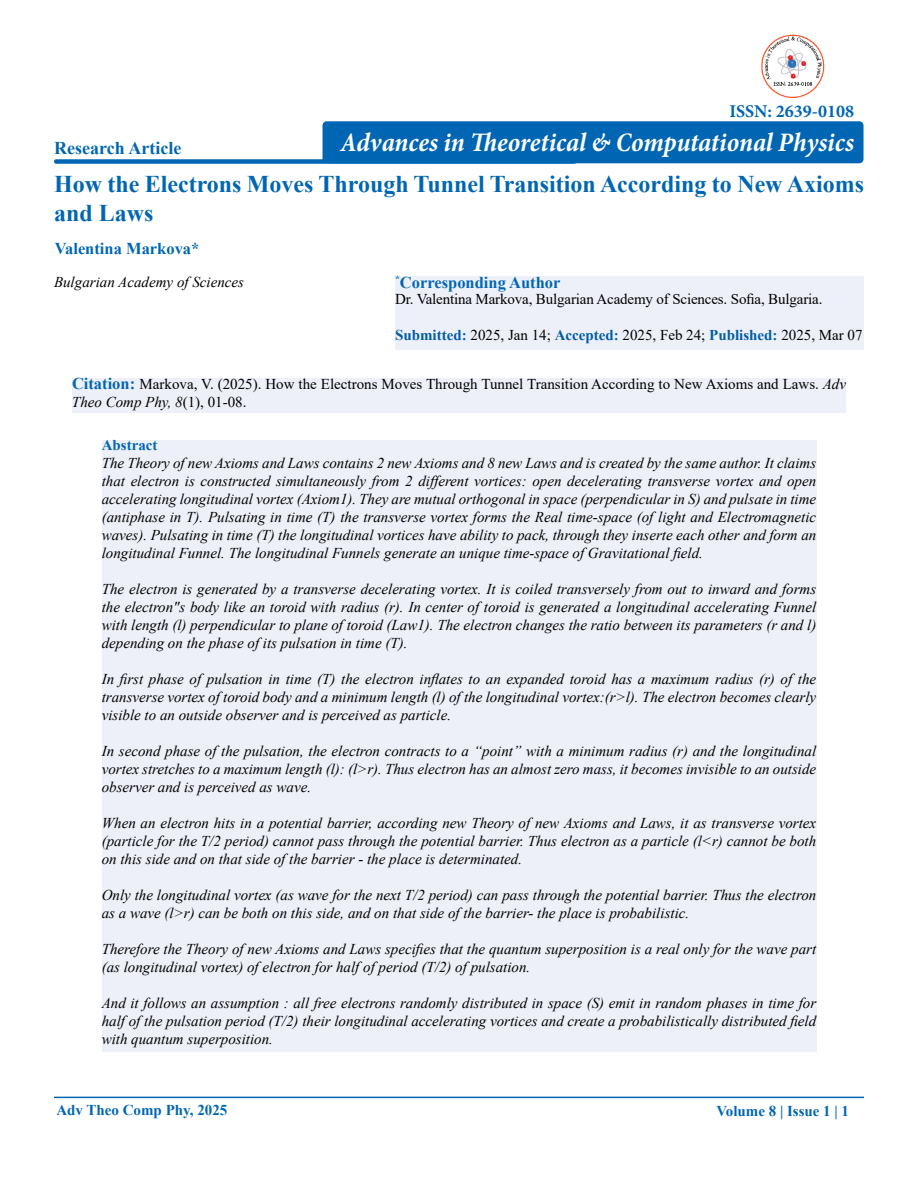
<style>
.page{position:relative;width:918px;height:1188px;background:#fff}
.page>*{position:absolute;margin:0;border:0;box-sizing:border-box;transform-origin:0 0}
.t1{font:italic 700 condensed 27px "Minion Pro";letter-spacing:-.005em;color:#fff}
.t2{font:700 24px/28.8px "Times New Roman";color:#0066b3}
.t3{font:700 18px "Times New Roman";color:#0066b3}
.t4{font:700 18px "Minion Pro";color:#0066b3}
.t5{font:700 16.5px "Times New Roman";color:#0066b3}
.t6{font:italic 15px/18px "Times New Roman";color:#000;text-align:justify}
.t7{font:15px/18px "Times New Roman";color:#000}
.t8{font:700 15px "Times New Roman";color:#0066b3}
.s1{font-weight:700;color:#005da4}
.s2{font-weight:700;color:#0066b3}
.s3{font-weight:700;font-size:16.5px;color:#0066b3}
.s4{font-style:italic}
</style>
<div class="page">
<div style="left:54px;top:159px;width:523px;height:5px;background:#0066b3;border-radius:2px"></div>
<hr style="left:54px;top:1097px;width:810px;height:1px;background:#0066b3">
<div style="left:395px;top:276px;width:469px;height:74px;background:#eef0f9"></div>
<div style="left:72px;top:378px;width:774px;height:35px;background:#eef0f9"></div>
<div style="left:102px;top:440px;width:714px;height:612px;background:#eef0f9"></div>
<div style="left:323px;top:121px;width:541px;height:42px;background:#0066b3;border-radius:4px"></div>
<img style="left:761px;top:34px;width:64px;height:64px">
<p class="t3" style="left:54px;top:135px;width:129px">Research Article</p>
<p class="t4" style="left:729px;top:99px;width:126px">ISSN: 2639-0108</p>
<h1 class="t1" style="left:341px;top:123px;width:515px">Advances in Theoretical &amp; Computational Physics</h1>
<h2 class="t2" style="left:54px;top:169px;width:812px">How the Electrons Moves Through Tunnel Transition According to New Axioms and Laws</h2>
<p class="t5" style="left:55px;top:237px;width:146px">Valentina Markova*</p>
<p class="t5" style="left:395px;top:270px;width:167px"><sup>*</sup>Corresponding Author</p>
<p class="t7" style="left:395px;top:290px;width:429px">Dr. Valentina Markova, Bulgarian Academy of Sciences. Sofia, Bulgaria.</p>
<p class="t7" style="left:395px;top:326px;width:469px"><span class="s1">Submitted</span><span class="s2">:</span> 2025, Jan 14; <span class="s1">Accepted</span><span class="s2">:</span> 2025, Feb 24; <span class="s1">Published</span><span class="s2">:</span> 2025, Mar 07</p>
<p class="t7" style="left:72px;top:375px;width:776px"><span class="s3">Citation:</span> Markova, V. (2025). How the Electrons Moves Through Tunnel Transition According to New Axioms and Laws. <span class="s4">Adv<br>Theo Comp Phy, 8</span>(1), 01-08.</p>
<p class="t6" style="left:54px;top:272px;width:192px">Bulgarian Academy of Sciences</p>
<p class="t8" style="left:102px;top:434px;width:57px">Abstract</p>
<p class="t6" style="left:102px;top:453px;width:716px">The Theory of new Axioms and Laws contains 2 new Axioms and 8 new Laws and is created by the same author. It claims that electron is constructed simultaneously from 2 different vortices: open decelerating transverse vortex and open accelerating longitudinal vortex (Axiom1). They are mutual orthogonal in space (perpendicular in S) and pulsate in time (antiphase in T). Pulsating in time (T) the transverse vortex forms the Real time-space (of light and Electromagnetic waves). Pulsating in time (T) the longitudinal vortices have ability to pack, through they inserte each other and form an longitudinal Funnel. The longitudinal Funnels generate an unique time-space of Gravitational field.</p>
<p class="t6" style="left:102px;top:579px;width:716px">The electron is generated by a transverse decelerating vortex. It is coiled transversely from out to inward and forms the electron"s body like an toroid with radius (r). In center of toroid is generated a longitudinal accelerating Funnel with length (l) perpendicular to plane of toroid (Law1). The electron changes the ratio between its parameters (r and l) depending on the phase of its pulsation in time (T).</p>
<p class="t6" style="left:102px;top:669px;width:716px">In first phase of pulsation in time (T) the electron inflates to an expanded toroid has a maximum radius (r) of the transverse vortex of toroid body and a minimum length (l) of the longitudinal vortex:(r&gt;l). The electron becomes clearly visible to an outside observer and is perceived as particle.</p>
<p class="t6" style="left:102px;top:741px;width:716px">In second phase of the pulsation, the electron contracts to a “point” with a minimum radius (r) and the longitudinal vortex stretches to a maximum length (l): (l&gt;r). Thus electron has an almost zero mass, it becomes invisible to an outside observer and is perceived as wave.</p>
<p class="t6" style="left:102px;top:813px;width:716px">When an electron hits in a potential barrier, according new Theory of new Axioms and Laws, it as transverse vortex (particle for the T/2 period) cannot pass through the potential barrier. Thus electron as a particle (l&lt;r) cannot be both on this side and on that side of the barrier - the place is dеterminated.</p>
<p class="t6" style="left:102px;top:885px;width:716px">Only the longitudinal vortex (as wave for the next T/2 period) can pass through the potential barrier. Thus the electron as a wave (l&gt;r) can be both on this side, and on that side of the barrier- the place is probabilistic.</p>
<p class="t6" style="left:102px;top:939px;width:716px">Therefore the Theory of new Axioms and Laws specifies that the quantum superposition is a real only for the wave part (as longitudinal vortex) of electron for half of period (T/2) of pulsation.</p>
<p class="t6" style="left:102px;top:993px;width:716px">And it follows an assumption : all free electrons randomly distributed in space (S) emit in random phases in time for half of the pulsation period (T/2) their longitudinal accelerating vortices and create a probabilistically distributed field with quantum superposition.</p>
<p class="t8" style="left:56px;top:1100px;width:173px">Adv Theo Comp Phy, 2025</p>
<p class="t8" style="left:716px;top:1100px;width:134px">Volume 8 | Issue 1 | 1</p>
</div>
